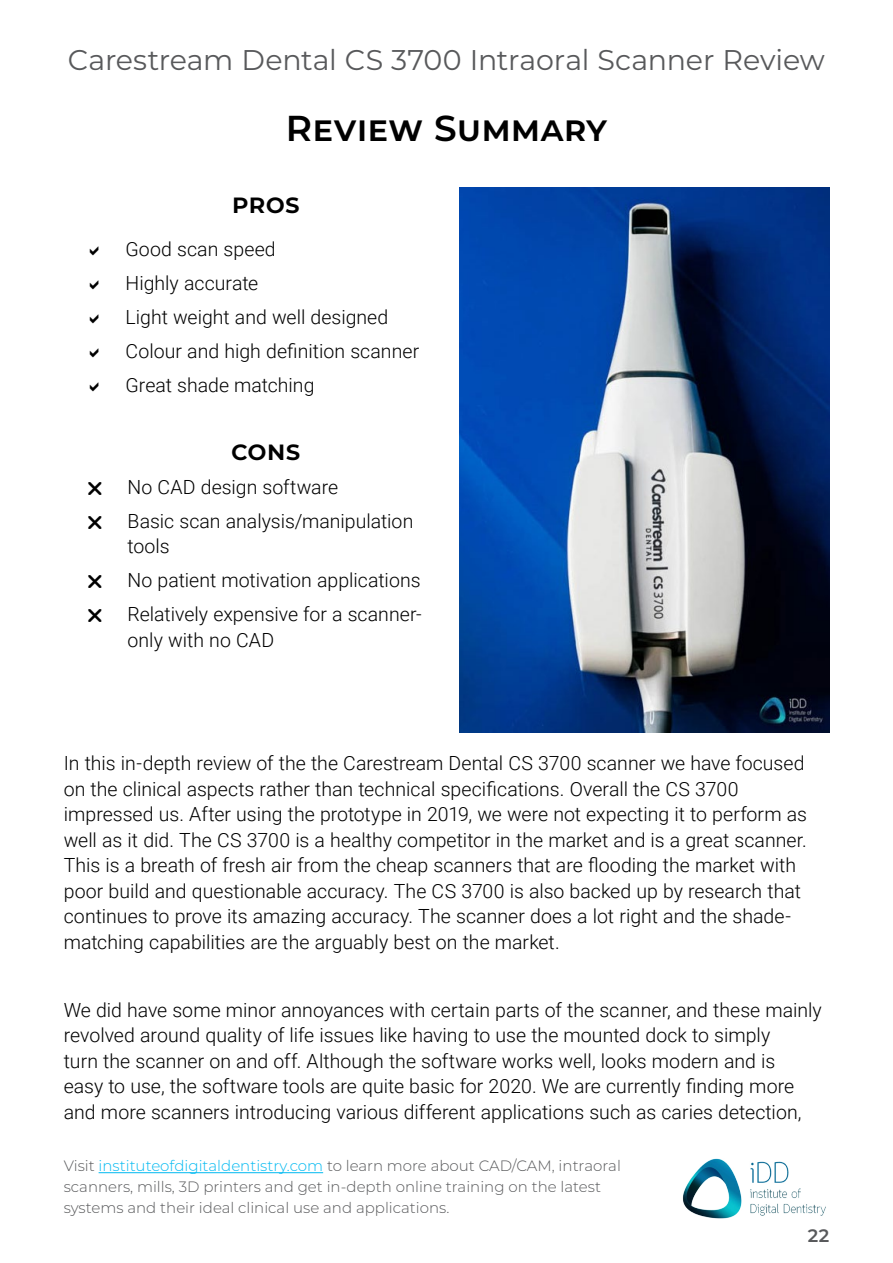
<style>
.page{position:relative;width:893px;height:1263px;background:#fff}
.page>*{position:absolute;margin:0;border:0;box-sizing:border-box;transform-origin:0 0}
.t1{font:600 36px "Montserrat";letter-spacing:.005em;color:#000}
.t2{font:28.5px "Montserrat";letter-spacing:-.005em;color:#58595b}
.t3{font:600 27px "Montserrat";letter-spacing:.005em;color:#000}
.t4{font:300 19.5px/25.5px "Roboto";color:#000}
.t5{font:600 18px "Montserrat";color:#58595b}
.t6{font:300 15px/21px "Montserrat";color:#58595b}
.s1{color:#00b9f1}
</style>
<div class="page">
<hr style="left:99px;top:1172px;width:224px;height:1px;background:#00b9f1">
<img style="left:683px;top:1159px;width:143px;height:59px">
<img style="left:459px;top:187px;width:370px;height:545px">
<h2 class="t2" style="left:68px;top:41px;width:758px">Carestream Dental CS 3700 Intraoral Scanner Review</h2>
<h1 class="t1" style="left:286px;top:103px;width:323px">Review Summary</h1>
<h3 class="t3" style="left:232px;top:184px;width:69px">pros</h3>
<p class="t4" style="left:126px;top:231px;width:295px;line-height:34px">Good scan speed<br>Highly accurate<br>Light weight and well designed<br>Colour and high definition scanner<br>Great shade matching</p>
<h3 class="t3" style="left:231px;top:431px;width:71px">cons</h3>
<p class="t4" style="left:128px;top:469px;width:287px;line-height:34px">No CAD design software<br>Basic scan analysis/manipulation</p>
<p class="t4" style="left:128px;top:529px;width:296px;line-height:34px">tools<br>No patient motivation applications<br>Relatively expensive for a scanner-</p>
<p class="t4" style="left:128px;top:626px;width:148px">only with no CAD</p>
<p class="t4" style="left:64px;top:750px;width:745px">In this in-depth review of the the Carestream Dental CS 3700 scanner we have focused on the clinical aspects rather than technical specifications. Overall the CS 3700 impressed us. After using the prototype in 2019, we were not expecting it to perform as well as it did. The CS 3700 is a healthy competitor in the market and is a great scanner.<br>This is a breath of fresh air from the cheap scanners that are flooding the market with poor build and questionable accuracy. The CS 3700 is also backed up by research that continues to prove its amazing accuracy. The scanner does a lot right and the shade&shy;matching capabilities are the arguably best on the market.</p>
<p class="t4" style="left:64px;top:996px;width:760px">We did have some minor annoyances with certain parts of the scanner, and these mainly revolved around quality of life issues like having to use the mounted dock to simply<br>turn the scanner on and off. Although the software works well, looks modern and is<br>easy to use, the software tools are quite basic for 2020. We are currently finding more and more scanners introducing various different applications such as caries detection,</p>
<p class="t6" style="left:64px;top:1155px;width:559px">Visit <span class="s1">instituteofdigitaldentistry.com</span> to learn more about CAD/CAM, intraoral scanners, mills, 3D printers and get in-depth online training on the latest systems and their ideal clinical use and applications.</p>
<p class="t5" style="left:808px;top:1223px;width:23px">22</p>
</div>
